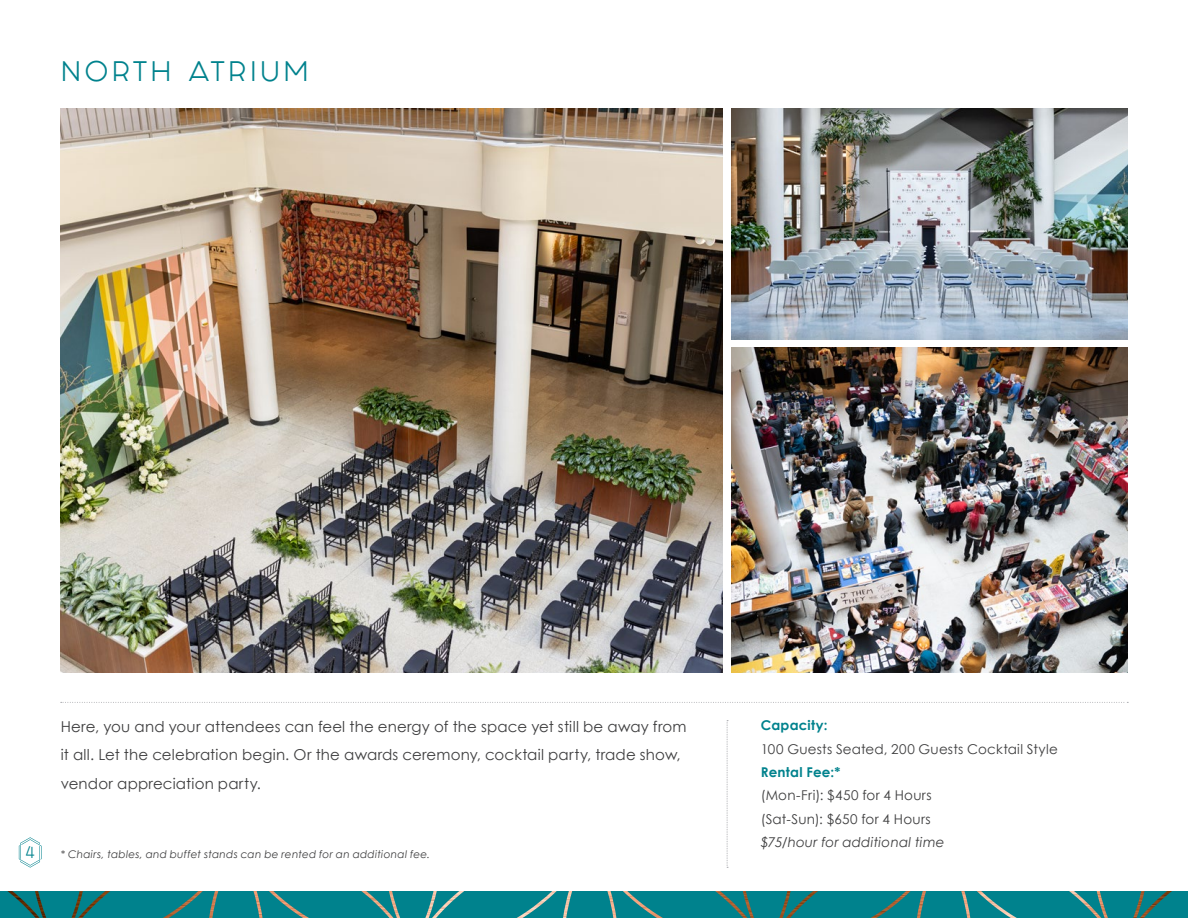
<style>
.page{position:relative;width:1188px;height:918px;background:#fff}
.page>*{position:absolute;margin:0;border:0;box-sizing:border-box;transform-origin:0 0}
.t1{font:24px "Fashion Fetish";letter-spacing:.155em;color:#00828d}
.t2{font:15px/28.5px "Century Gothic";letter-spacing:.01em;color:#3e3e3f}
.t3{font:13.5px "Century Gothic";letter-spacing:.02em;color:#3e3e3f}
.t4{font:italic 13.5px "Century Gothic";letter-spacing:.015em;color:#3e3e3f}
.t5{font:700 13.5px "Century Gothic";letter-spacing:.015em;color:#00828d}
.t6{font:13.5px "Fashion Fetish";color:#00828d}
.t7{font:italic 10.5px "Century Gothic";letter-spacing:.025em;color:#3e3e3f}
</style>
<div class="page">
<img style="left:61px;top:109px;width:662px;height:564px">
<svg style="left:61px;top:702px;width:1067px;height:1px"></svg>
<svg style="left:727px;top:720px;width:1px;height:148px"></svg>
<img style="left:731px;top:109px;width:397px;height:230px">
<img style="left:731px;top:348px;width:397px;height:325px">
<div style="left:0;top:891px;width:1188px;height:27px;background:#00828d"></div>
<img style="left:784px;top:891px;width:388px;height:27px">
<svg style="left:19px;top:837px;width:23px;height:31px"></svg>
<p class="t1" style="left:61px;top:52px;width:250px">NORTH ATRIUM</p>
<p class="t2" style="left:61px;top:712px;width:627px">Here, you and your attendees can feel the energy of the space yet still be away from it all. Let the celebration begin. Or the awards ceremony, cocktail party, trade show, vendor appreciation party.</p>
<p class="t5" style="left:761px;top:717px;width:68px">Capacity:</p>
<p class="t3" style="left:761px;top:741px;width:298px">100 Guests Seated, 200 Guests Cocktail Style</p>
<p class="t5" style="left:761px;top:764px;width:81px">Rental Fee:*</p>
<p class="t3" style="left:761px;top:787px;width:172px">(Mon-Fri): $450 for 4 Hours</p>
<p class="t3" style="left:761px;top:811px;width:171px">(Sat-Sun): $650 for 4 Hours</p>
<p class="t4" style="left:761px;top:834px;width:185px">$75/hour for additional time</p>
<p class="t6" style="left:25px;top:842px;width:11px">4</p>
<p class="t7" style="left:61px;top:847px;width:371px">* Chairs, tables, and buffet stands can be rented for an additional fee.</p>
</div>
